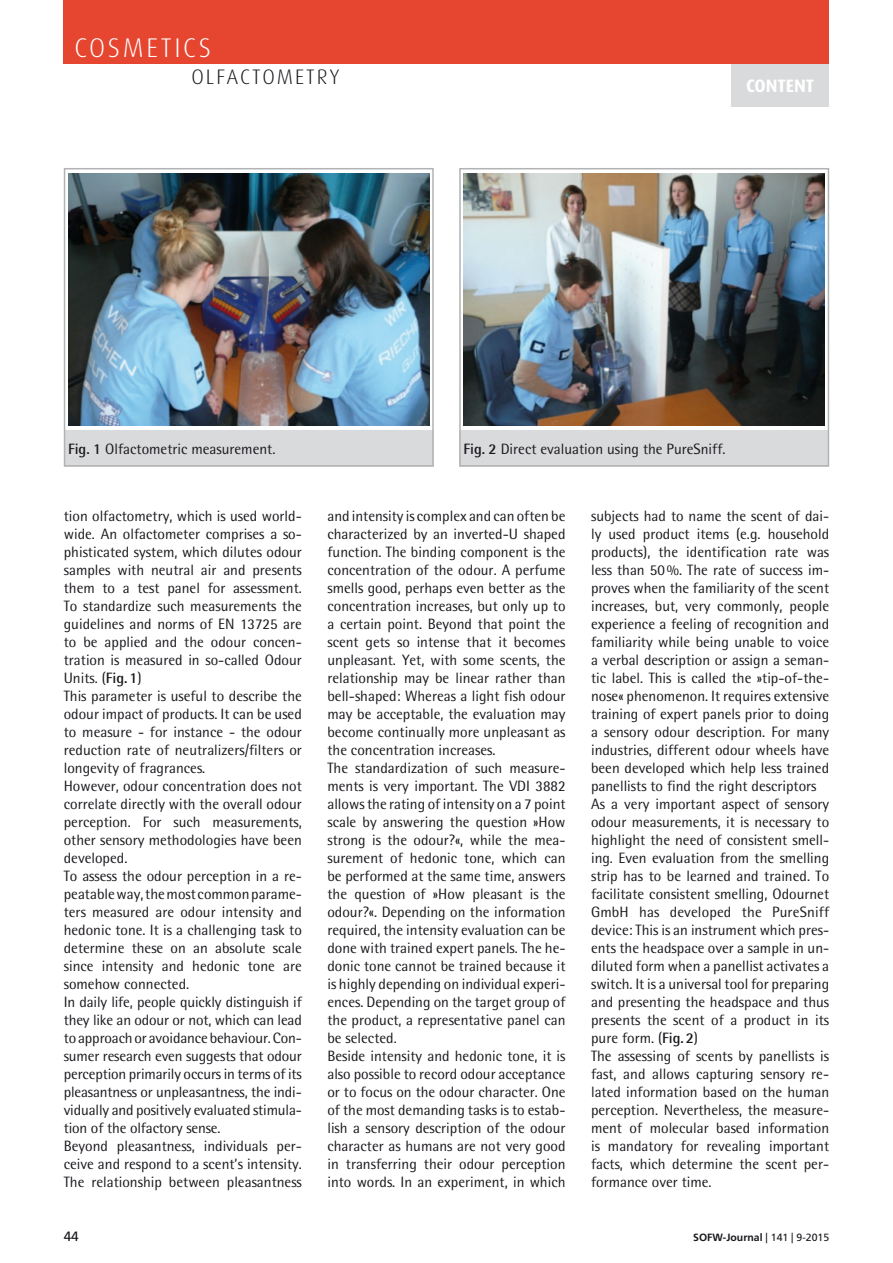
<style>
.page{position:relative;width:893px;height:1263px;background:#fff}
.page>*{position:absolute;margin:0;border:0;box-sizing:border-box;transform-origin:0 0}
.t1{font:300 27px "Dax";color:#fff}
.t2{font:300 21px "Dax";color:#1a171c}
.t3{font:700 18px "Dax";color:#fff}
.t4{font:15px/18px "Rotis Semi Sans";color:#1a171c}
.t5{font:13.5px "Frutiger CE";color:#1a171c}
.t6{font:700 10.5px "Frutiger";color:#1a171c}
.s1{font-weight:700}
.s2{font-family:"Frutiger CE";font-weight:400}
</style>
<div class="page">
<div style="left:731px;top:64px;width:98px;height:42px;background:#d9dadb"></div>
<div style="left:64px;top:0;width:765px;height:64px;background:#e6452f"></div>
<div style="left:64px;top:431px;width:370px;height:36px;background:#d9dadb"></div>
<div style="left:64px;top:168px;width:370px;height:299px;border:2px solid #b1b3b4"></div>
<img style="left:68px;top:173px;width:361px;height:253px">
<div style="left:459px;top:431px;width:370px;height:36px;background:#d9dadb"></div>
<div style="left:459px;top:168px;width:370px;height:299px;border:2px solid #b1b3b4"></div>
<img style="left:463px;top:173px;width:362px;height:253px">
<h1 class="t1" style="left:74px;top:33px;width:112px">COSM ETICS</h1>
<h2 class="t2" style="left:191px;top:66px;width:27px">OLFAC</h2>
<h2 class="t2" style="left:252px;top:66px;width:89px">TOMETRY</h2>
<p class="t3" style="left:746px;top:76px;width:70px">CONTENT</p>
<p class="t4" style="left:68px;top:440px;width:209px"><span class="s1">Fig. 1</span> Olfactometric measurement.</p>
<p class="t4" style="left:463px;top:440px;width:264px"><span class="s1">Fig. 2</span> Direct evaluation using the PureSniff.</p>
<p class="t4" style="left:64px;top:506px;width:240px">tion olfactometry, which is used world&shy;wide. An olfactometer comprises a so&shy;phisticated system, which dilutes odour samples with neutral air and presents them to a test panel for assessment.<br>To standardize such measurements the guidelines and norms of EN 13725 are to be applied and the odour concen&shy;tration is measured in so-called Odour Units. (<span class="s1">Fig.1</span>)<br>This parameter is useful to describe the odour impact of products. It can be used to measure - for instance - the odour reduction rate of neutralizers/filters or longevity of fragrances.<br>However, odour concentration does not correlate directly with the overall odour perception. For such measurements, other sensory methodologies have been developed.<br>To assess the odour perception in a re&shy;peatable way, the most common parame&shy;ters measured are odour intensity and hedonic tone. It is a challenging task to determine these on an absolute scale since intensity and hedonic tone are somehow connected.<br>In daily life, people quickly distinguish if they like an odour or not, which can lead to approach or avoidance behaviour. Con&shy;sumer research even suggests that odour perception primarily occurs in terms of its pleasantness or unpleasantness, the indi&shy;vidually and positively evaluated stimula&shy;tion of the olfactory sense.<br>Beyond pleasantness, individuals per&shy;ceive and respond to a scent’s intensity.<br>The relationship between pleasantness</p>
<p class="t4" style="left:327px;top:506px;width:240px">and intensity is complex and can often be characterized by an inverted-U shaped function. The binding component is the concentration of the odour. A perfume smells good, perhaps even better as the concentration increases, but only up to a certain point. Beyond that point the scent gets so intense that it becomes unpleasant. Yet, with some scents, the relationship may be linear rather than bell-shaped: Whereas a light fish odour may be acceptable, the evaluation may become continually more unpleasant as the concentration increases.<br>The standardization of such measure&shy;ments is very important. The VDI 3882 allows the rating of intensity on a 7 point scale by answering the question »How strong is the odour?«, while the mea&shy;surement of hedonic tone, which can be performed at the same time, answers the question of »How pleasant is the odour?«. Depending on the information required, the intensity evaluation can be done with trained expert panels. The he&shy;donic tone cannot be trained because it is highly depending on individual experi&shy;ences. Depending on the target group of the product, a representative panel can be selected.<br>Beside intensity and hedonic tone, it is also possible to record odour acceptance or to focus on the odour character. One of the most demanding tasks is to estab&shy;lish a sensory description of the odour character as humans are not very good in transferring their odour perception into words. In an experiment, in which</p>
<p class="t4" style="left:591px;top:506px;width:240px">subjects had to name the scent of dai&shy;ly used product items (e.g. household products), the identification rate was less than 50%. The rate of success im&shy;proves when the familiarity of the scent increases, but, very commonly, people experience a feeling of recognition and familiarity while being unable to voice a verbal description or assign a seman&shy;tic label. This is called the »tip-of-the&shy;nose« phenomenon. It requires extensive training of expert panels prior to doing a sensory odour description. For many industries, different odour wheels have been developed which help less trained panellists to find the right descriptors As a very important aspect of sensory odour measurements, it is necessary to highlight the need of consistent smell&shy;ing. Even evaluation from the smelling strip has to be learned and trained. To facilitate consistent smelling, Odournet GmbH has developed the PureSniff device: This is an instrument which pres&shy;ents the headspace over a sample in un&shy;diluted form when a panellist activates a switch. It is a universal tool for preparing and presenting the headspace and thus presents the scent of a product in its pure form. (<span class="s1">Fig.2</span>)<br>The assessing of scents by panellists is fast, and allows capturing sensory re&shy;lated information based on the human perception. Nevertheless, the measure&shy;ment of molecular based information is mandatory for revealing important facts, which determine the scent per&shy;formance over time.</p>
<p class="t5" style="left:64px;top:1228px;width:17px">44</p>
<p class="t6" style="left:693px;top:1231px;width:137px">SOFW-Journal <span class="s2">| 141 | 9-2015</span></p>
</div>
